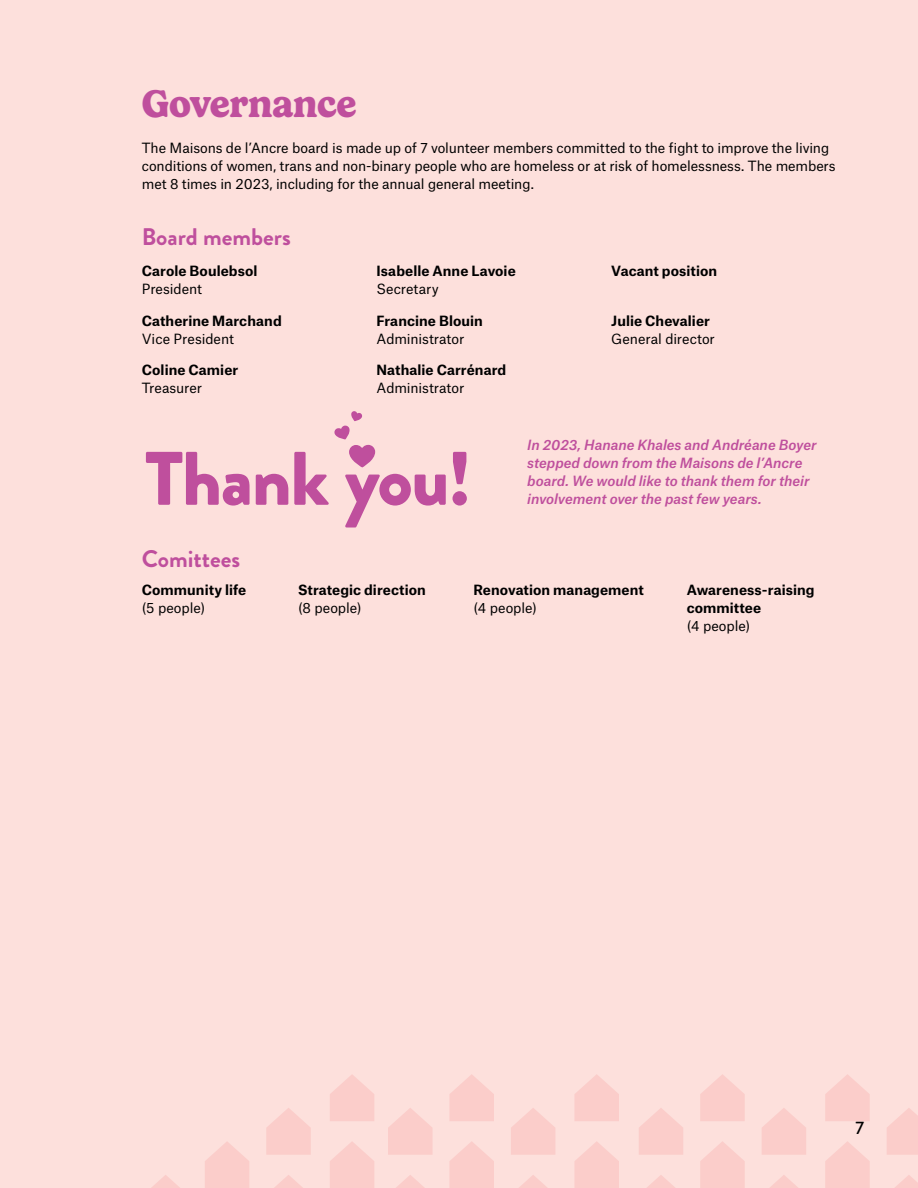
<style>
.page{position:relative;width:918px;height:1188px;background:#fde0dc}
.page>*{position:absolute;margin:0;border:0;box-sizing:border-box;transform-origin:0 0}
.t1{font:900 75.6px "Brandon Grotesque";letter-spacing:-.02em;color:#bf4f9d}
.t2{font:700 39px "Gelica";letter-spacing:-.01em;color:#bf4f9d}
.t3{font:700 24px "Brandon Grotesque";color:#bf4f9d}
.t4{font:500 18px "Brandon Grotesque";color:#000}
.t5{font:13.5px/18px "Atlas Grotesk";letter-spacing:-.005em;color:#000}
.t6{font:700 13.5px/18px "Atlas Grotesk";letter-spacing:.005em;color:#000}
.t7{font:italic 500 13.5px/18px "Atlas Grotesk";color:#bf4f9d}
</style>
<div class="page">
<svg style="left:647px;top:1175px;width:28px;height:13px"></svg>
<svg style="left:770px;top:1175px;width:28px;height:13px"></svg>
<svg style="left:639px;top:1108px;width:44px;height:47px"></svg>
<svg style="left:700px;top:1141px;width:45px;height:47px"></svg>
<svg style="left:762px;top:1108px;width:44px;height:47px"></svg>
<svg style="left:700px;top:1074px;width:45px;height:47px"></svg>
<svg style="left:895px;top:1175px;width:23px;height:13px"></svg>
<svg style="left:825px;top:1141px;width:45px;height:47px"></svg>
<svg style="left:887px;top:1108px;width:31px;height:47px"></svg>
<svg style="left:825px;top:1074px;width:45px;height:47px"></svg>
<svg style="left:396px;top:1175px;width:28px;height:13px"></svg>
<svg style="left:519px;top:1175px;width:28px;height:13px"></svg>
<svg style="left:388px;top:1108px;width:45px;height:47px"></svg>
<svg style="left:449px;top:1141px;width:45px;height:47px"></svg>
<svg style="left:511px;top:1108px;width:44px;height:47px"></svg>
<svg style="left:449px;top:1074px;width:45px;height:47px"></svg>
<svg style="left:574px;top:1141px;width:45px;height:47px"></svg>
<svg style="left:574px;top:1074px;width:45px;height:47px"></svg>
<svg style="left:151px;top:1175px;width:29px;height:13px"></svg>
<svg style="left:274px;top:1175px;width:29px;height:13px"></svg>
<svg style="left:205px;top:1142px;width:44px;height:46px"></svg>
<svg style="left:266px;top:1108px;width:45px;height:47px"></svg>
<svg style="left:330px;top:1142px;width:44px;height:46px"></svg>
<svg style="left:330px;top:1075px;width:44px;height:46px"></svg>
<svg style="left:349px;top:445px;width:26px;height:22px"></svg>
<svg style="left:334px;top:411px;width:28px;height:28px"></svg>
<h2 class="t2" style="left:142px;top:81px;width:216px">Governance</h2>
<p class="t5" style="left:142px;top:138px;width:695px">The Maisons de l’Ancre board is made up of 7 volunteer members committed to the fight to improve the living conditions of women, trans and non-binary people who are homeless or at risk of homelessness. The members met 8 times in 2023, including for the annual general meeting.</p>
<h3 class="t3" style="left:142px;top:220px;width:151px">Board members</h3>
<p class="t6" style="left:142px;top:261px;width:117px">Carole Boulebsol</p>
<p class="t5" style="left:142px;top:279px;width:62px">President</p>
<p class="t6" style="left:142px;top:310px;width:142px">Catherine Marchand</p>
<p class="t5" style="left:142px;top:328px;width:94px">Vice President</p>
<p class="t6" style="left:142px;top:360px;width:98px">Coline Camier</p>
<p class="t5" style="left:142px;top:378px;width:62px">Treasurer</p>
<p class="t6" style="left:377px;top:261px;width:141px">Isabelle Anne Lavoie</p>
<p class="t5" style="left:377px;top:279px;width:64px">Secretary</p>
<p class="t6" style="left:377px;top:310px;width:108px">Francine Blouin</p>
<p class="t5" style="left:377px;top:328px;width:89px">Administrator</p>
<p class="t6" style="left:377px;top:360px;width:131px">Nathalie Carrénard</p>
<p class="t5" style="left:377px;top:378px;width:89px">Administrator</p>
<p class="t6" style="left:611px;top:261px;width:107px">Vacant position</p>
<p class="t6" style="left:611px;top:310px;width:100px">Julie Chevalier</p>
<p class="t5" style="left:611px;top:328px;width:105px">General director</p>
<h1 class="t1" style="left:145px;top:425px;width:328px">Thank you!</h1>
<h3 class="t3" style="left:142px;top:542px;width:100px">Comittees</h3>
<p class="t7" style="left:527px;top:435px;width:291px">In 2023, Hanane Khales and Andréane Boyer stepped down from the Maisons de l’Ancre board. We would like to thank them for their involvement over the past few years.</p>
<p class="t6" style="left:142px;top:580px;width:106px">Community life</p>
<p class="t5" style="left:142px;top:597px;width:65px">(5 people)</p>
<p class="t6" style="left:298px;top:580px;width:129px">Strategic direction</p>
<p class="t5" style="left:298px;top:597px;width:65px">(8 people)</p>
<p class="t6" style="left:473px;top:580px;width:172px">Renovation management</p>
<p class="t5" style="left:473px;top:597px;width:65px">(4 people)</p>
<p class="t6" style="left:687px;top:580px;width:129px">Awareness-raising committee</p>
<p class="t5" style="left:687px;top:615px;width:65px">(4 people)</p>
<h3 class="t4" style="left:855px;top:1115px;width:10px">7</h3>
</div>
